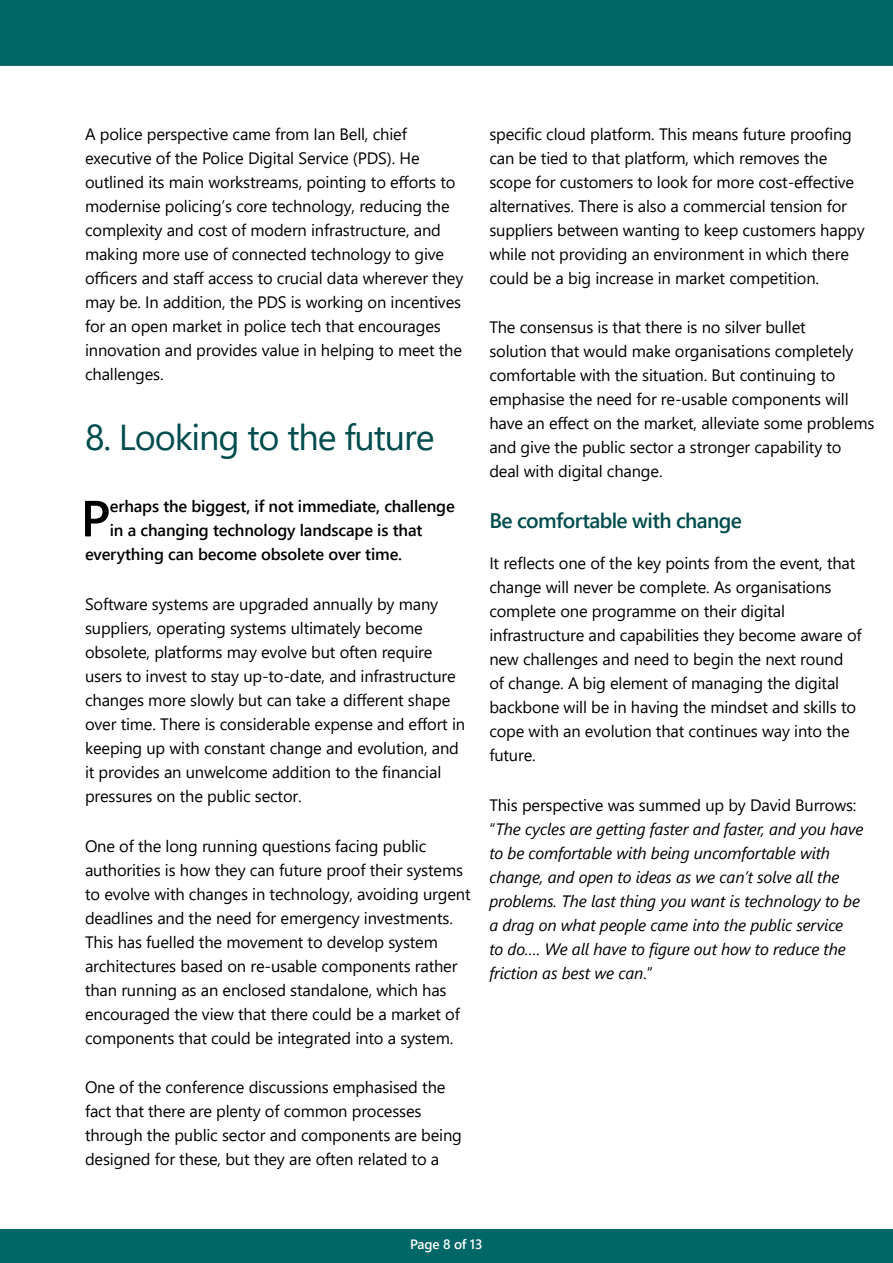
<style>
.page{position:relative;width:893px;height:1263px;background:#fff}
.page>*{position:absolute;margin:0;border:0;box-sizing:border-box;transform-origin:0 0}
.t1{font:600 50.85px "Segoe UI";color:#000}
.t2{font:36px "Segoe UI";letter-spacing:-.03em;color:#004c4c}
.t3{font:600 21px "Segoe UI";letter-spacing:-.03em;color:#004c4c}
.t4{font:16.5px/24px "Segoe UI";letter-spacing:-.01em;color:#000}
.t5{font:italic 16.5px/24px "Segoe UI";letter-spacing:-.01em;color:#000}
.t6{font:600 16.5px "Segoe UI";letter-spacing:-.01em;color:#000}
.t7{font:600 13.5px "Segoe UI";letter-spacing:-.01em;color:#fff}
.s1{font-style:normal}
</style>
<div class="page">
<div style="left:0;top:1229px;width:893px;height:34px;background:#066"></div>
<div style="left:0;top:0;width:893px;height:66px;background:#066"></div>
<p class="t4" style="left:85px;top:120px;width:380px">A police perspective came from Ian Bell, chief executive of the Police Digital Service (PDS). He outlined its main workstreams, pointing to efforts to modernise policing’s core technology, reducing the complexity and cost of modern infrastructure, and making more use of connected technology to give officers and staff access to crucial data wherever they may be. In addition, the PDS is working on incentives for an open market in police tech that encourages innovation and provides value in helping to meet the challenges.</p>
<h2 class="t2" style="left:85px;top:403px;width:351px">8. Looking to the future</h2>
<h1 class="t1" style="left:81px;top:470px;width:31px">P</h1>
<p class="t6" style="left:110px;top:491px;width:346px">erhaps the biggest, if not immediate, challenge</p>
<p class="t6" style="left:110px;top:515px;width:314px">in a changing technology landscape is that</p>
<p class="t6" style="left:85px;top:539px;width:319px">everything can become obsolete over time.</p>
<p class="t4" style="left:85px;top:591px;width:382px">Software systems are upgraded annually by many suppliers, operating systems ultimately become obsolete, platforms may evolve but often require users to invest to stay up-to-date, and infrastructure changes more slowly but can take a different shape over time. There is considerable expense and effort in keeping up with constant change and evolution, and it provides an unwelcome addition to the financial pressures on the public sector.</p>
<p class="t4" style="left:85px;top:832px;width:387px">One of the long running questions facing public authorities is how they can future proof their systems to evolve with changes in technology, avoiding urgent deadlines and the need for emergency investments.<br>This has fuelled the movement to develop system architectures based on re-usable components rather than running as an enclosed standalone, which has encouraged the view that there could be a market of components that could be integrated into a system.</p>
<p class="t4" style="left:85px;top:1074px;width:378px">One of the conference discussions emphasised the fact that there are plenty of common processes through the public sector and components are being designed for these, but they are often related to a</p>
<p class="t4" style="left:489px;top:120px;width:377px">specific cloud platform. This means future proofing can be tied to that platform, which removes the scope for customers to look for more cost-effective alternatives. There is also a commercial tension for suppliers between wanting to keep customers happy while not providing an environment in which there could be a big increase in market competition.</p>
<p class="t4" style="left:489px;top:314px;width:387px">The consensus is that there is no silver bullet<br>solution that would make organisations completely comfortable with the situation. But continuing to emphasise the need for re-usable components will have an effect on the market, alleviate some problems and give the public sector a stronger capability to deal with digital change.</p>
<p class="t3" style="left:489px;top:501px;width:254px">Be comfortable with change</p>
<p class="t4" style="left:489px;top:550px;width:374px">It reflects one of the key points from the event, that change will never be complete. As organisations complete one programme on their digital infrastructure and capabilities they become aware of new challenges and need to begin the next round of change. A big element of managing the digital backbone will be in having the mindset and skills to cope with an evolution that continues way into the future.</p>
<p class="t5" style="left:489px;top:790px;width:376px"><span class="s1">This perspective was summed up by David Burrows: “</span>The cycles are getting faster and faster, and you have to be comfortable with being uncomfortable with change, and open to ideas as we can’t solve all the problems. The last thing you want is technology to be a drag on what people came into the public service<br>to do…. We all have to figure out how to reduce the friction as best we can<span class="s1">.”</span></p>
<p class="t7" style="left:410px;top:1232px;width:74px">Page 8 of 13</p>
</div>
